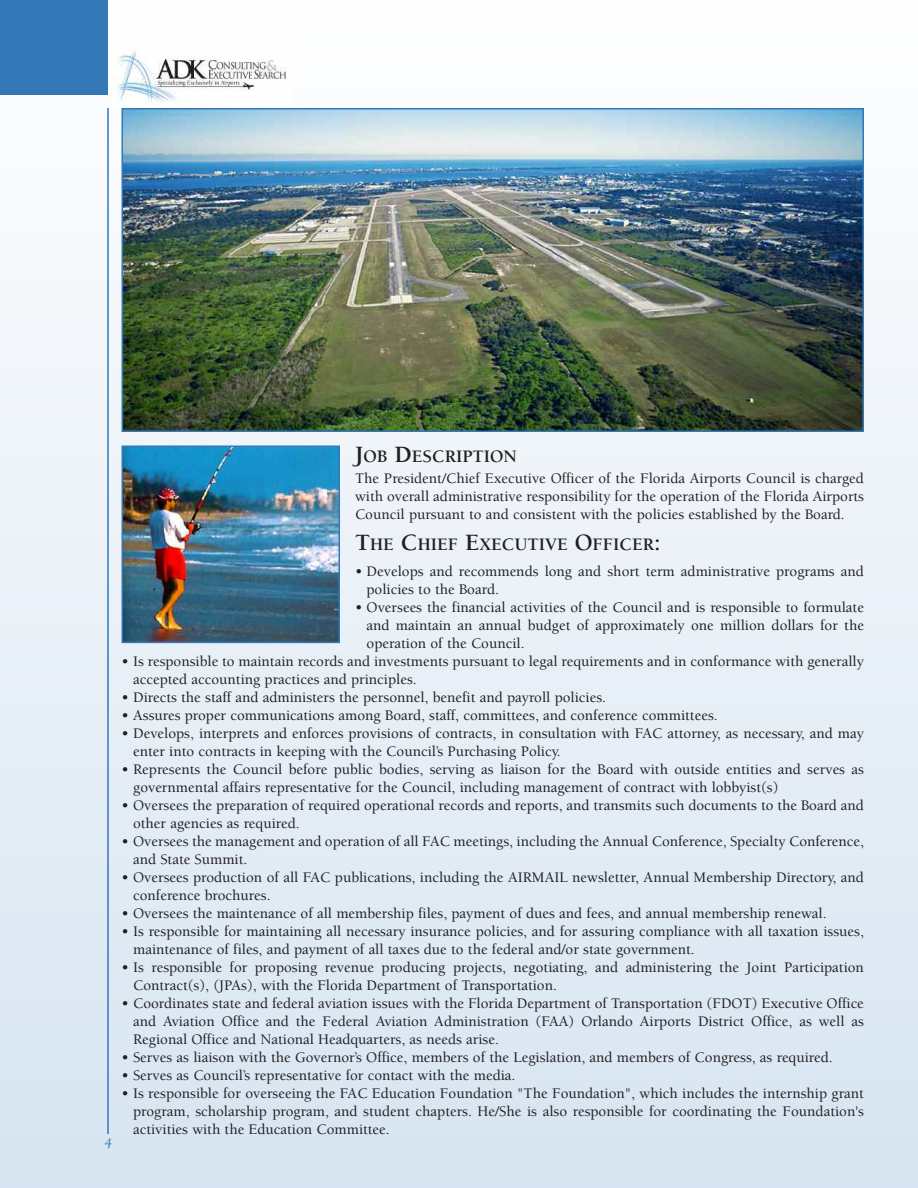
<style>
.page{position:relative;width:918px;height:1188px;background:#fff}
.page>*{position:absolute;margin:0;border:0;box-sizing:border-box;transform-origin:0 0}
.t1{font:700 18px "Berkeley";color:#201e21}
.t2{font:500 15px/18px "Berkeley";color:#201e21}
.t3{font:italic 15px "Berkeley";color:#3478b8}
.s1{font-size:24px}
</style>
<div class="page">
<div style="left:0;top:0;width:918px;height:1188px;background:linear-gradient(to bottom,#fefeff,#d7e4f1)"></div>
<div style="left:0;top:0;width:108px;height:94px;background:#3478b8"></div>
<hr style="left:107px;top:108px;width:2px;height:1026px;background:#3478b8">
<img style="left:125px;top:449px;width:212px;height:191px">
<div style="left:122px;top:446px;width:218px;height:197px;border:2px solid #3478b8"></div>
<img style="left:113px;top:44px;width:179px;height:64px">
<img style="left:125px;top:111px;width:736px;height:318px">
<div style="left:122px;top:108px;width:742px;height:324px;border:2px solid #3478b8"></div>
<p class="t3" style="left:105px;top:1137px;width:9px">4</p>
<p class="t1" style="left:355px;top:450px;width:163px"><span class="s1">J</span>OB <span class="s1">D</span>ESCRIPTION</p>
<p class="t2" style="left:355px;top:470px;width:510px;text-align:justify">The President/Chief Executive Officer of the Florida Airports Council is charged with overall administrative responsibility for the operation of the Florida Airports Council pursuant to and consistent with the policies established by the Board.</p>
<p class="t1" style="left:355px;top:538px;width:307px"><span class="s1">T</span>HE <span class="s1">C</span>HIEF <span class="s1">E</span>XECUTIVE <span class="s1">O</span>FFICER<span class="s1">:</span></p>
<p class="t2" style="left:367px;top:564px;width:499px;text-indent:-12px">• Develops and recommends long and short term administrative programs and policies to the Board.</p>
<p class="t2" style="left:367px;top:600px;width:499px;text-align:justify;text-indent:-12px">• Oversees the financial activities of the Council and is responsible to formulate and maintain an annual budget of approximately one million dollars for the operation of the Council.</p>
<p class="t2" style="left:133px;top:654px;width:732px;text-indent:-12px">• Is responsible to maintain records and investments pursuant to legal requirements and in conformance with generally accepted accounting practices and principles.</p>
<p class="t2" style="left:122px;top:690px;width:486px">• Directs the staff and administers the personnel, benefit and payroll policies.</p>
<p class="t2" style="left:122px;top:708px;width:598px">• Assures proper communications among Board, staff, committees, and conference committees.</p>
<p class="t2" style="left:133px;top:726px;width:732px;text-indent:-12px">• Develops, interprets and enforces provisions of contracts, in consultation with FAC attorney, as necessary, and may enter into contracts in keeping with the Council’s Purchasing Policy.</p>
<p class="t2" style="left:133px;top:762px;width:732px;text-indent:-12px">• Represents the Council before public bodies, serving as liaison for the Board with outside entities and serves as governmental affairs representative for the Council, including management of contract with lobbyist(s)</p>
<p class="t2" style="left:133px;top:798px;width:732px;text-indent:-12px">• Oversees the preparation of required operational records and reports, and transmits such documents to the Board and other agencies as required.</p>
<p class="t2" style="left:133px;top:834px;width:732px;text-indent:-12px">• Oversees the management and operation of all FAC meetings, including the Annual Conference, Specialty Conference, and State Summit.</p>
<p class="t2" style="left:133px;top:870px;width:732px;text-indent:-12px">• Oversees production of all FAC publications, including the AIRMAIL newsletter, Annual Membership Directory, and conference brochures.</p>
<p class="t2" style="left:122px;top:906px;width:707px">• Oversees the maintenance of all membership files, payment of dues and fees, and annual membership renewal.</p>
<p class="t2" style="left:133px;top:924px;width:732px;text-indent:-12px">• Is responsible for maintaining all necessary insurance policies, and for assuring compliance with all taxation issues, maintenance of files, and payment of all taxes due to the federal and/or state government.</p>
<p class="t2" style="left:133px;top:960px;width:732px;text-indent:-12px">• Is responsible for proposing revenue producing projects, negotiating, and administering the Joint Participation<br>Contract(s), (JPAs), with the Florida Department of Transportation.</p>
<p class="t2" style="left:133px;top:996px;width:732px;text-align:justify;text-indent:-12px">• Coordinates state and federal aviation issues with the Florida Department of Transportation (FDOT) Executive Office and Aviation Office and the Federal Aviation Administration (FAA) Orlando Airports District Office, as well as Regional Office and National Headquarters, as needs arise.</p>
<p class="t2" style="left:121px;top:1050px;width:713px">• Serves as liaison with the Governor’s Office, members of the Legislation, and members of Congress, as required.</p>
<p class="t2" style="left:121px;top:1068px;width:396px">• Serves as Council’s representative for contact with the media.</p>
<p class="t2" style="left:133px;top:1086px;width:732px;text-align:justify;text-indent:-12px">• Is responsible for overseeing the FAC Education Foundation "The Foundation", which includes the internship grant program, scholarship program, and student chapters. He/She is also responsible for coordinating the Foundation's activities with the Education Committee.</p>
</div>
